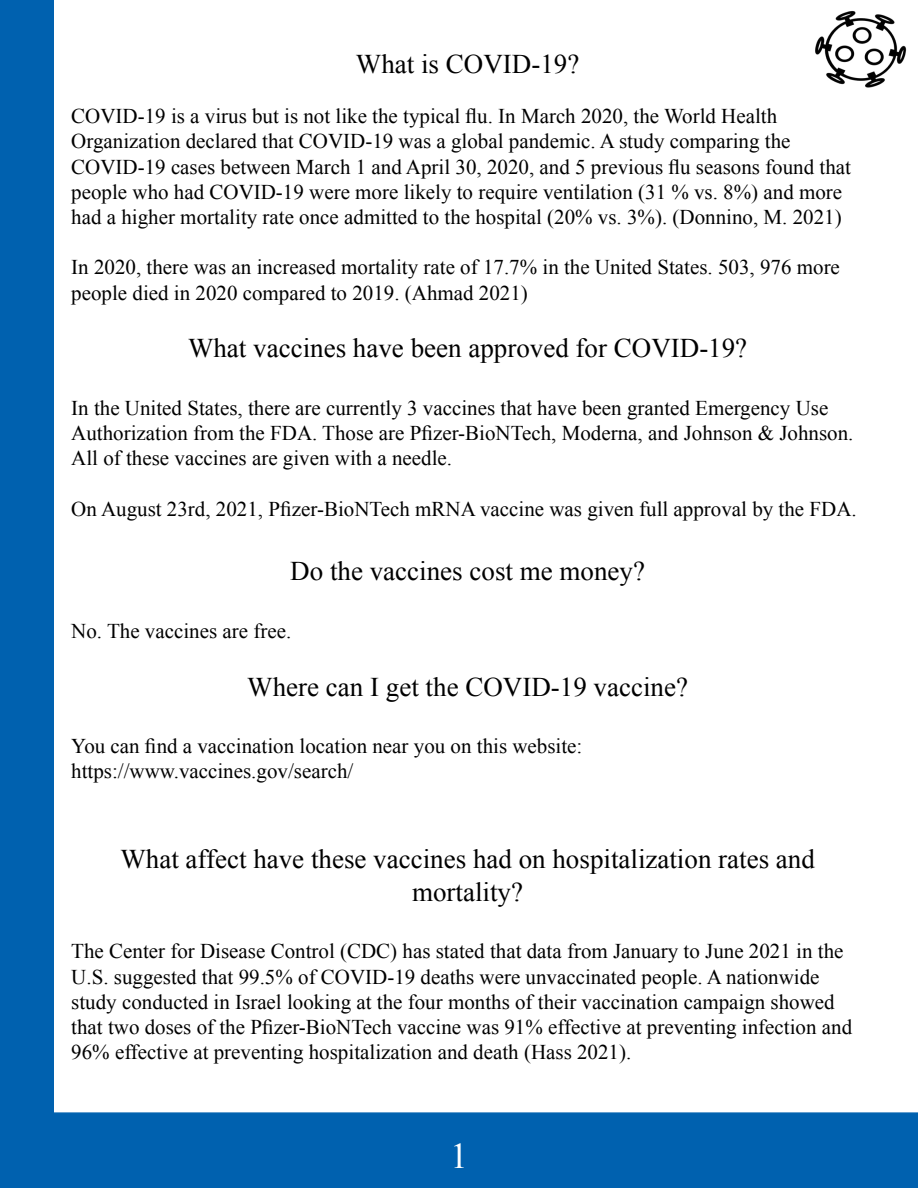
<style>
.page{position:relative;width:918px;height:1188px;background:#fff}
.page>*{position:absolute;margin:0;border:0;box-sizing:border-box;transform-origin:0 0}
.t1{font:36px "Times New Roman";color:#fff}
.t2{font:27px/32.4px "Times New Roman";color:#000;text-align:center}
.t3{font:21px/25.2px "Times New Roman";color:#000}
</style>
<div class="page">
<div style="left:0;top:0;width:54px;height:1188px;background:#0061af"></div>
<div style="left:0;top:1112px;width:918px;height:76px;background:#0061af;border:2px solid #0061af"></div>
<img style="left:815px;top:11px;width:92px;height:77px">
<p class="t2" style="left:356px;top:47px;width:225px">What is COVID-19?</p>
<p class="t3" style="left:71px;top:103px;width:781px">COVID-19 is a virus but is not like the typical flu. In March 2020, the World Health Organization declared that COVID-19 was a global pandemic. A study comparing the COVID-19 cases between March 1 and April 30, 2020, and 5 previous flu seasons found that people who had COVID-19 were more likely to require ventilation (31 % vs. 8%) and more had a higher mortality rate once admitted to the hospital (20% vs. 3%). (Donnino, M. 2021)</p>
<p class="t3" style="left:71px;top:254px;width:770px">In 2020, there was an increased mortality rate of 17.7% in the United States. 503, 976 more people died in 2020 compared to 2019. (Ahmad 2021)</p>
<p class="t2" style="left:188px;top:331px;width:561px">What vaccines have been approved for COVID-19?</p>
<p class="t3" style="left:71px;top:395px;width:784px">In the United States, there are currently 3 vaccines that have been granted Emergency Use<br>Authorization from the FDA. Those are Pfizer-BioNTech, Moderna, and Johnson &amp; Johnson.<br>All of these vaccines are given with a needle.</p>
<p class="t3" style="left:71px;top:496px;width:787px">On August 23rd, 2021, Pfizer-BioNTech mRNA vaccine was given full approval by the FDA.</p>
<p class="t2" style="left:290px;top:555px;width:356px">Do the vaccines cost me money?</p>
<p class="t3" style="left:71px;top:618px;width:222px">No. The vaccines are free.</p>
<p class="t2" style="left:247px;top:670px;width:442px">Where can I get the COVID-19 vaccine?</p>
<p class="t3" style="left:71px;top:733px;width:513px">You can find a vaccination location near you on this website: https://www.vaccines.gov/search/</p>
<p class="t2" style="left:120px;top:843px;width:696px">What affect have these vaccines had on hospitalization rates and mortality?</p>
<p class="t3" style="left:71px;top:938px;width:782px">The Center for Disease Control (CDC) has stated that data from January to June 2021 in the U.S. suggested that 99.5% of COVID-19 deaths were unvaccinated people. A nationwide study conducted in Israel looking at the four months of their vaccination campaign showed that two doses of the Pfizer-BioNTech vaccine was 91% effective at preventing infection and 96% effective at preventing hospitalization and death (Hass 2021).</p>
<h1 class="t1" style="left:450px;top:1132px;width:19px">1</h1>
</div>
